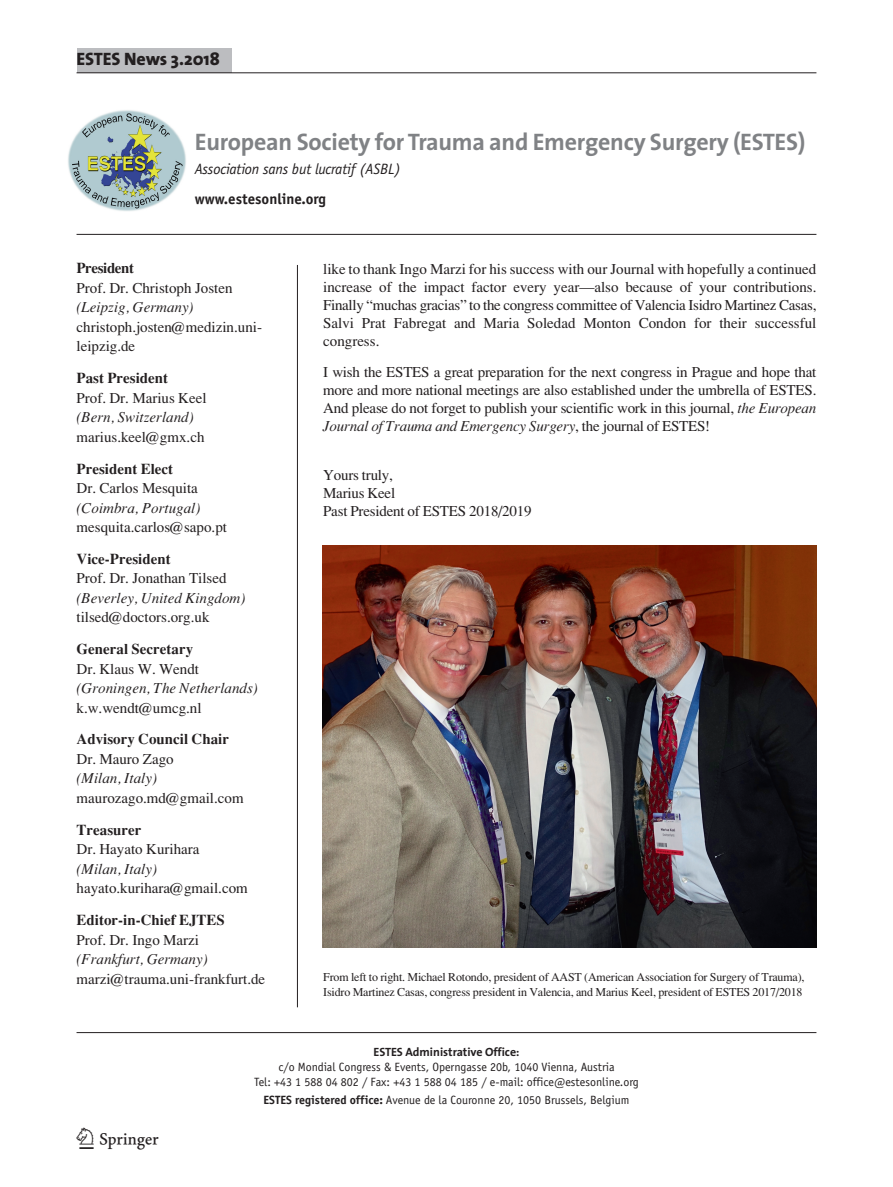
<style>
.page{position:relative;width:893px;height:1187px;background:#fff}
.page>*{position:absolute;margin:0;border:0;box-sizing:border-box;transform-origin:0 0}
.t1{font:30px "Springnew";color:#231f20}
.t2{font:700 24px "The Sans";letter-spacing:-.01em;color:#808285}
.t3{font:800 18px "The Sans";color:#231f20}
.t4{font:15px/18px "Times";color:#231f20;text-align:justify}
.t5{font:italic 15px "Times";color:#231f20}
.t6{font:700 15px "Times";color:#231f20}
.t7{font:italic 15px "Officina Sans LT";letter-spacing:-.01em;color:#231f20}
.t8{font:700 15px "Officina Sans LT";color:#231f20}
.t9{font:700 15px "Times";letter-spacing:-.025em;color:#231f20}
.t10{font:12px/15px "Officina Sans LT";color:#231f20;text-align:center}
.t11{font:12px/15px "Times";letter-spacing:-.015em;color:#231f20}
.t12{font:700 12px "The Sans";color:#231f20}
.s1{font-style:italic}
.s2{font-weight:700}
</style>
<div class="page">
<div style="left:77px;top:48px;width:154px;height:25px;background:#bcbdc0"></div>
<hr style="left:77px;top:73px;width:739px;height:1px;background:#231f20">
<hr style="left:77px;top:234px;width:739px;height:1px;background:#231f20">
<img style="left:68px;top:110px;width:118px;height:101px">
<hr style="left:77px;top:1032px;width:739px;height:1px;background:#231f20">
<img style="left:322px;top:545px;width:494px;height:402px">
<hr style="left:297px;top:265px;width:1px;height:742px;background:#231f20">
<p class="t3" style="left:77px;top:52px;width:145px">ESTES News 3.2018</p>
<h2 class="t2" style="left:195px;top:132px;width:612px">European Society for Trauma and Emergency Surgery (ESTES)</h2>
<p class="t7" style="left:195px;top:163px;width:207px">Association sans but lucratif (ASBL)</p>
<p class="t8" style="left:195px;top:193px;width:133px">www.estesonline.org</p>
<p class="t9" style="left:77px;top:263px;width:59px">President</p>
<p class="t4" style="left:77px;top:280px;width:157px">Prof. Dr. Christoph Josten</p>
<p class="t5" style="left:77px;top:302px;width:119px">(Leipzig, Germany)</p>
<p class="t4" style="left:77px;top:318px;width:187px;line-height:19.5px">christoph.josten@medizin.uni&shy;leipzig.de</p>
<p class="t6" style="left:77px;top:372px;width:93px">Past President</p>
<p class="t4" style="left:77px;top:390px;width:132px">Prof. Dr. Marius Keel</p>
<p class="t5" style="left:77px;top:411px;width:119px">(Bern, Switzerland)</p>
<p class="t4" style="left:77px;top:429px;width:129px">marius.keel@gmx.ch</p>
<p class="t6" style="left:77px;top:463px;width:98px">President Elect</p>
<p class="t4" style="left:77px;top:480px;width:123px">Dr. Carlos Mesquita</p>
<p class="t5" style="left:77px;top:502px;width:125px">(Coimbra, Portugal)</p>
<p class="t4" style="left:77px;top:519px;width:152px">mesquita.carlos@sapo.pt</p>
<p class="t6" style="left:77px;top:553px;width:96px">Vice-President</p>
<p class="t4" style="left:77px;top:570px;width:152px">Prof. Dr. Jonathan Tilsed</p>
<p class="t5" style="left:77px;top:592px;width:170px">(Beverley, United Kingdom)</p>
<p class="t4" style="left:77px;top:609px;width:134px">tilsed@doctors.org.uk</p>
<p class="t6" style="left:77px;top:643px;width:118px">General Secretary</p>
<p class="t4" style="left:77px;top:661px;width:124px">Dr. Klaus W. Wendt</p>
<p class="t5" style="left:77px;top:682px;width:183px">(Groningen, The Netherlands)</p>
<p class="t4" style="left:77px;top:700px;width:127px">k.w.wendt@umcg.nl</p>
<p class="t6" style="left:77px;top:733px;width:154px">Advisory Council Chair</p>
<p class="t4" style="left:77px;top:751px;width:99px">Dr. Mauro Zago</p>
<p class="t5" style="left:77px;top:772px;width:82px">(Milan, Italy)</p>
<p class="t4" style="left:77px;top:790px;width:169px">maurozago.md@gmail.com</p>
<p class="t6" style="left:77px;top:824px;width:66px">Treasurer</p>
<p class="t4" style="left:77px;top:841px;width:124px">Dr. Hayato Kurihara</p>
<p class="t5" style="left:77px;top:863px;width:82px">(Milan, Italy)</p>
<p class="t4" style="left:77px;top:880px;width:173px">hayato.kurihara@gmail.com</p>
<p class="t6" style="left:77px;top:914px;width:150px">Editor-in-Chief EJTES</p>
<p class="t4" style="left:77px;top:931px;width:124px">Prof. Dr. Ingo Marzi</p>
<p class="t5" style="left:77px;top:953px;width:133px">(Frankfurt, Germany)</p>
<p class="t4" style="left:77px;top:970px;width:190px">marzi@trauma.uni-frankfurt.de</p>
<p class="t4" style="left:323px;top:262px;width:495px">like to thank Ingo Marzi for his success with our Journal with hopefully a continued increase of the impact factor every year—also because of your contributions.<br>Finally “muchas gracias” to the congress committee of Valencia Isidro Martinez Casas, Salvi Prat Fabregat and Maria Soledad Monton Condon for their successful congress.</p>
<p class="t4" style="left:323px;top:364px;width:495px">I wish the ESTES a great preparation for the next congress in Prague and hope that more and more national meetings are also established under the umbrella of ESTES.<br>And please do not forget to publish your scientific work in this journal, <span class="s1">the European Journal of Trauma and Emergency Surgery</span>, the journal of ESTES!</p>
<p class="t4" style="left:323px;top:467px;width:210px;text-align:left">Yours truly,<br>Marius Keel<br>Past President of ESTES 2018/2019</p>
<p class="t11" style="left:323px;top:970px;width:483px">From left to right. Michael Rotondo, president of AAST (American Association for Surgery of Trauma),<br>Isidro Martinez Casas, congress president in Valencia, and Marius Keel, president of ESTES 2017/2018</p>
<h1 class="t1" style="left:79px;top:1127px;width:81px">123</h1>
<p class="t12" style="left:373px;top:1046px;width:147px">ESTES Administrative Office:</p>
<p class="t10" style="left:254px;top:1060px;width:386px">c/o Mondial Congress &amp; Events, Operngasse 20b, 1040 Vienna, Austria<br>Tel: +43 1 588 04 802 / Fax: +43 1 588 04 185 / e-mail: office@estesonline.org</p>
<p class="t10" style="left:263px;top:1093px;width:367px"><span class="s2">ESTES registered office:</span> Avenue de la Couronne 20, 1050 Brussels, Belgium</p>
</div>
